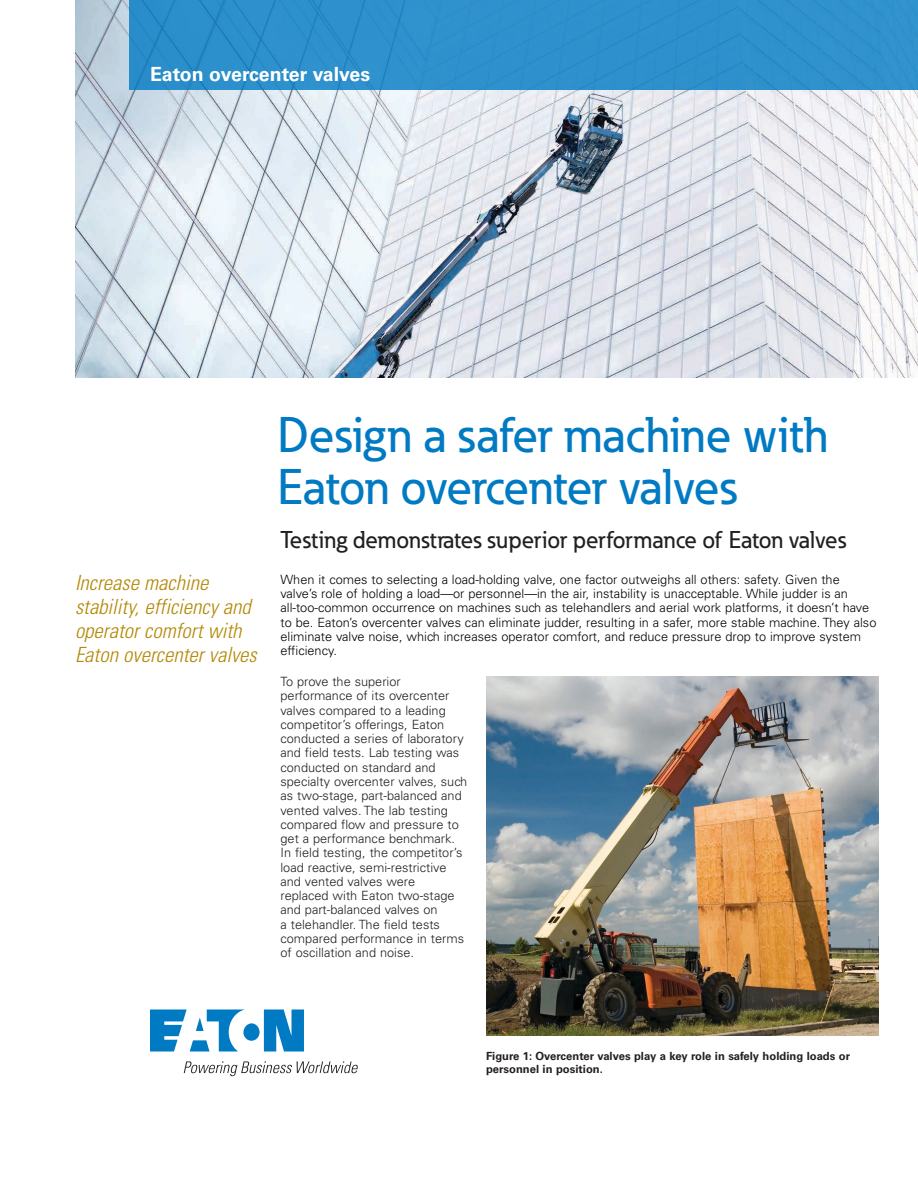
<style>
.page{position:relative;width:918px;height:1188px;background:#fff}
.page>*{position:absolute;margin:0;border:0;box-sizing:border-box;transform-origin:0 0}
.t1{font:500 49.5px/52.5px "Eaton";color:#007ac3}
.t2{font:500 24px "Eaton";color:#231f20}
.t3{font:italic 300 condensed 21px/24px "Univers LT Std";color:#b48907}
.t4{font:700 19.5px "Univers LT Std";color:#fff}
.t5{font:300 12.75px/14.2px "Univers LT Std";color:#231f20}
.t6{font:300 12.75px/14.2px "Univers LT Std";color:#010203}
.t7{font:700 11.25px/12.8px "Univers LT Std";color:#231f20}
</style>
<div class="page">
<img style="left:75px;top:0;width:843px;height:378px">
<img style="left:486px;top:677px;width:393px;height:359px">
<div style="left:129px;top:0;width:789px;height:90px;background:#2e91cc"></div>
<svg style="left:150px;top:1010px;width:154px;height:42px"></svg>
<svg style="left:184px;top:1061px;width:174px;height:15px"></svg>
<h3 class="t4" style="left:150px;top:63px;width:222px">Eaton overcenter valves</h3>
<h1 class="t1" style="left:278px;top:408px;width:552px">Design a safer machine with<br>Eaton overcenter valves</h1>
<h2 class="t2" style="left:280px;top:525px;width:567px">Testing demonstrates superior performance of Eaton valves</h2>
<h3 class="t3" style="left:75px;top:571px;width:183px">Increase machine stability, efficiency and operator comfort with<br>Eaton overcenter valves</h3>
<p class="t6" style="left:280px;top:572px;width:597px">When it comes to selecting a load-holding valve, one factor outweighs all others: safety. Given the valve’s role of holding a load—or personnel—in the air, instability is unacceptable. While judder is an all-too-common occurrence on machines such as telehandlers and aerial work platforms, it doesn’t have to be. Eaton’s overcenter valves can eliminate judder, resulting in a safer, more stable machine. They also eliminate valve noise, which increases operator comfort, and reduce pressure drop to improve system efficiency.</p>
<p class="t5" style="left:280px;top:675px;width:188px">To prove the superior performance of its overcenter valves compared to a leading competitor’s offerings, Eaton conducted a series of laboratory and field tests. Lab testing was conducted on standard and specialty overcenter valves, such as two-stage, part-balanced and vented valves. The lab testing compared flow and pressure to get a performance benchmark.<br>In field testing, the competitor’s load reactive, semi-restrictive and vented valves were<br>replaced with Eaton two-stage and part-balanced valves on<br>a telehandler. The field tests compared performance in terms of oscillation and noise.</p>
<p class="t7" style="left:486px;top:1050px;width:366px">Figure 1: Overcenter valves play a key role in safely holding loads or personnel in position.</p>
</div>
